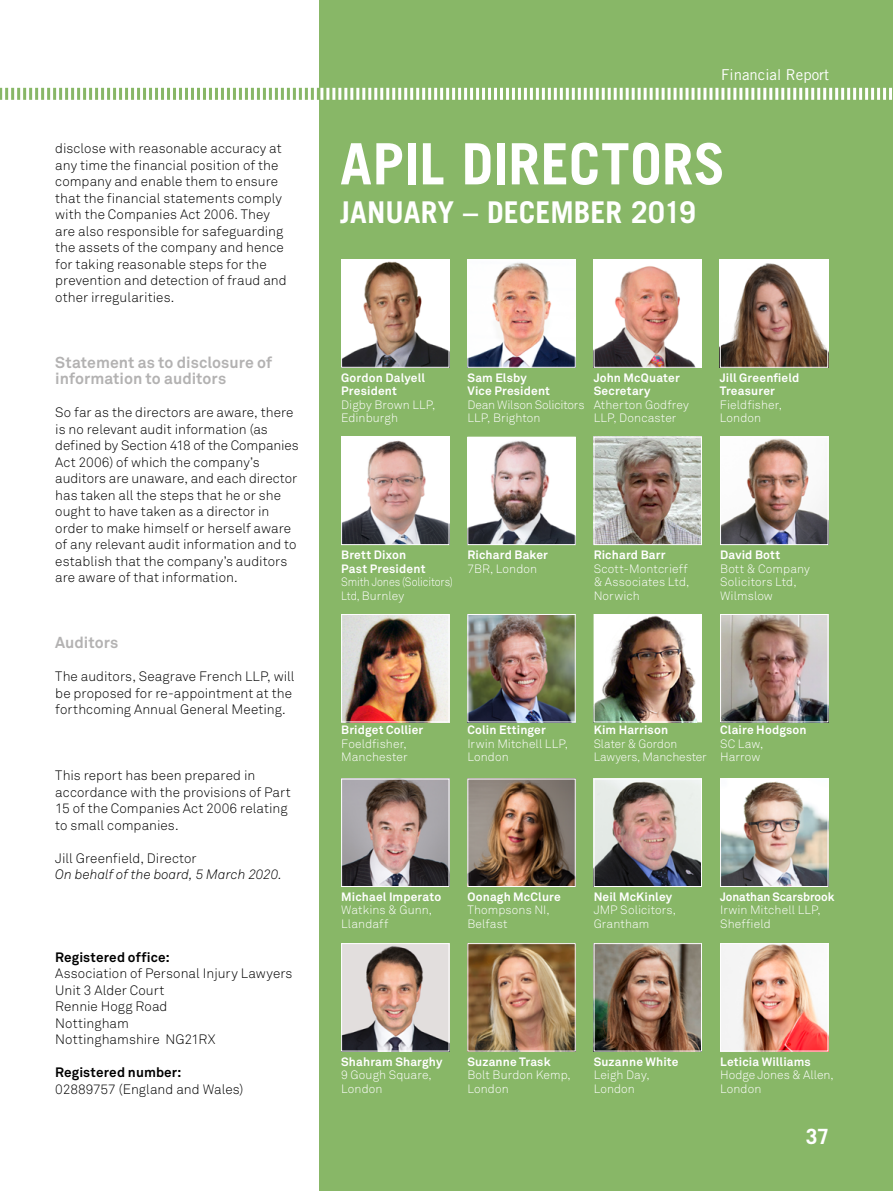
<style>
.page{position:relative;width:893px;height:1191px;background:#fff}
.page>*{position:absolute;margin:0;border:0;box-sizing:border-box;transform-origin:0 0}
.t1{font:700 57px "Trade Gothic";color:#fff}
.t2{font:700 30px "Trade Gothic";color:#fff}
.t3{font:700 21px "Trade Gothic";color:#fff}
.t4{font:700 15.75px/16.5px "Akkurat";color:#b3b2b2}
.t5{font:15px "Trade Gothic";color:#fff}
.t6{font:300 13.5px/16.5px "Akkurat";letter-spacing:.005em;color:#000}
.t7{font:700 13.5px "Akkurat";letter-spacing:.01em;color:#000}
.t8{font:italic 300 13.5px "Akkurat";color:#000}
.t9{font:300 12px/13.5px "Akkurat";letter-spacing:.01em;color:#fff}
.t10{font:700 12px/13.5px "Akkurat";letter-spacing:.015em;color:#fff}
.t11{font:300 12px/13.5px "Akkurat";letter-spacing:-.01em;color:#fff;scale:.9 1}
.t12{font:300 12px/13.5px "Akkurat";letter-spacing:-.01em;color:#fff}
.t13{font:700 12px "Akkurat";letter-spacing:-.005em;color:#fff}
</style>
<div class="page">
<div style="left:320px;top:0;width:573px;height:1191px;background:#88b767"></div>
<img style="left:343px;top:261px;width:104px;height:105px">
<div style="left:341px;top:259px;width:108px;height:109px;border:1px solid #fff"></div>
<img style="left:469px;top:439px;width:105px;height:104px">
<div style="left:467px;top:437px;width:109px;height:108px;border:1px solid #fff"></div>
<img style="left:596px;top:616px;width:104px;height:104px">
<div style="left:594px;top:614px;width:108px;height:108px;border:1px solid #fff"></div>
<img style="left:722px;top:780px;width:104px;height:105px">
<div style="left:720px;top:778px;width:108px;height:109px;border:1px solid #fff"></div>
<img style="left:469px;top:261px;width:105px;height:105px">
<div style="left:467px;top:259px;width:109px;height:109px;border:1px solid #fff"></div>
<img style="left:596px;top:439px;width:104px;height:104px">
<div style="left:594px;top:437px;width:108px;height:108px;border:1px solid #fff"></div>
<img style="left:722px;top:616px;width:104px;height:104px">
<div style="left:720px;top:614px;width:108px;height:108px;border:1px solid #fff"></div>
<img style="left:343px;top:945px;width:104px;height:104px">
<div style="left:341px;top:943px;width:108px;height:108px;border:1px solid #fff"></div>
<img style="left:596px;top:261px;width:104px;height:105px">
<div style="left:594px;top:259px;width:108px;height:109px;border:1px solid #fff"></div>
<img style="left:722px;top:439px;width:104px;height:104px">
<div style="left:720px;top:437px;width:108px;height:108px;border:1px solid #fff"></div>
<img style="left:343px;top:780px;width:104px;height:105px">
<div style="left:341px;top:778px;width:108px;height:109px;border:1px solid #fff"></div>
<img style="left:469px;top:945px;width:105px;height:104px">
<div style="left:467px;top:943px;width:109px;height:108px;border:1px solid #fff"></div>
<img style="left:722px;top:261px;width:104px;height:105px">
<div style="left:720px;top:259px;width:108px;height:109px;border:1px solid #fff"></div>
<img style="left:343px;top:616px;width:104px;height:104px">
<div style="left:341px;top:614px;width:108px;height:108px;border:1px solid #fff"></div>
<img style="left:469px;top:780px;width:105px;height:105px">
<div style="left:467px;top:778px;width:109px;height:109px;border:1px solid #fff"></div>
<img style="left:596px;top:945px;width:104px;height:104px">
<div style="left:594px;top:943px;width:108px;height:108px;border:1px solid #fff"></div>
<img style="left:343px;top:439px;width:104px;height:104px">
<div style="left:341px;top:437px;width:108px;height:108px;border:1px solid #fff"></div>
<img style="left:469px;top:616px;width:105px;height:104px">
<div style="left:467px;top:614px;width:109px;height:108px;border:1px solid #fff"></div>
<img style="left:596px;top:780px;width:104px;height:105px">
<div style="left:594px;top:778px;width:108px;height:109px;border:1px solid #fff"></div>
<img style="left:722px;top:945px;width:104px;height:104px">
<div style="left:720px;top:943px;width:108px;height:108px;border:1px solid #fff"></div>
<svg style="left:0;top:88px;width:892px;height:12px"></svg>
<p class="t6" style="left:55px;top:140px;width:233px">disclose with reasonable accuracy at any time the financial position of the company and enable them to ensure that the financial statements comply with the Companies Act 2006. They are also responsible for safeguarding the assets of the company and hence for taking reasonable steps for the prevention and detection of fraud and other irregularities.</p>
<p class="t4" style="left:55px;top:354px;width:218px">Statement as to disclosure of information to auditors</p>
<p class="t6" style="left:55px;top:404px;width:245px">So far as the directors are aware, there is no relevant audit information (as defined by Section 418 of the Companies Act 2006) of which the company’s auditors are unaware, and each director has taken all the steps that he or she ought to have taken as a director in order to make himself or herself aware of any relevant audit information and to establish that the company’s auditors are aware of that information.</p>
<p class="t4" style="left:55px;top:634px;width:65px">Auditors</p>
<p class="t6" style="left:55px;top:668px;width:241px">The auditors, Seagrave French LLP, will be proposed for re-appointment at the forthcoming Annual General Meeting.</p>
<p class="t6" style="left:55px;top:767px;width:237px">This report has been prepared in accordance with the provisions of Part<br>15 of the Companies Act 2006 relating to small companies.</p>
<p class="t6" style="left:55px;top:850px;width:143px">Jill Greenfield, Director</p>
<p class="t8" style="left:55px;top:866px;width:228px">On behalf of the board, 5 March 2020.</p>
<p class="t7" style="left:55px;top:948px;width:116px">Registered office:</p>
<p class="t6" style="left:55px;top:965px;width:239px">Association of Personal Injury Lawyers<br>Unit 3 Alder Court<br>Rennie Hogg Road<br>Nottingham<br>Nottinghamshire NG21RX</p>
<p class="t7" style="left:55px;top:1064px;width:128px">Registered number:</p>
<p class="t6" style="left:55px;top:1081px;width:190px">02889757 (England and Wales)</p>
<p class="t5" style="left:721px;top:66px;width:109px">Financial Report</p>
<h1 class="t1" style="left:340px;top:129px;width:387px">APIL DIRECTORS</h1>
<h2 class="t2" style="left:340px;top:194px;width:357px">JANUARY – DECEMBER 2019</h2>
<p class="t10" style="left:341px;top:371px;width:85px">Gordon Dalyell<br>President</p>
<p class="t9" style="left:341px;top:398px;width:96px">Digby Brown LLP,<br>Edinburgh</p>
<p class="t10" style="left:467px;top:371px;width:84px">Sam Elsby<br>Vice President</p>
<p class="t12" style="left:467px;top:398px;width:119px">Dean Wilson Solicitors<br>LLP, Brighton</p>
<p class="t10" style="left:594px;top:371px;width:88px">John McQuater<br>Secretary</p>
<p class="t9" style="left:594px;top:398px;width:97px">Atherton Godfrey<br>LLP, Doncaster</p>
<p class="t10" style="left:720px;top:371px;width:81px">Jill Greenfield<br>Treasurer</p>
<p class="t9" style="left:720px;top:398px;width:63px">Fieldfisher,<br>London</p>
<p class="t10" style="left:341px;top:548px;width:86px">Brett Dixon<br>Past President</p>
<p class="t11" style="left:341px;top:575px;width:126px">Smith Jones (Solicitors)<br>Ltd, Burnley</p>
<p class="t10" style="left:467px;top:548px;width:82px">Richard Baker</p>
<p class="t9" style="left:467px;top:562px;width:71px">7BR, London</p>
<p class="t10" style="left:594px;top:548px;width:73px">Richard Barr</p>
<p class="t9" style="left:594px;top:562px;width:97px">Scott-Montcrieff &amp; Associates Ltd,<br>Norwich</p>
<p class="t10" style="left:720px;top:548px;width:62px">David Bott</p>
<p class="t9" style="left:720px;top:562px;width:91px">Bott &amp; Company<br>Solicitors Ltd,<br>Wilmslow</p>
<p class="t10" style="left:341px;top:723px;width:84px">Bridget Collier</p>
<p class="t9" style="left:341px;top:737px;width:68px">Foeldfisher,<br>Manchester</p>
<p class="t10" style="left:467px;top:723px;width:80px">Colin Ettinger</p>
<p class="t9" style="left:467px;top:737px;width:102px">Irwin Mitchell LLP,<br>London</p>
<p class="t10" style="left:594px;top:723px;width:76px">Kim Harrison</p>
<p class="t9" style="left:594px;top:737px;width:115px">Slater &amp; Gordon<br>Lawyers, Manchester</p>
<p class="t10" style="left:720px;top:723px;width:88px">Claire Hodgson</p>
<p class="t9" style="left:720px;top:737px;width:45px">SC Law,<br>Harrow</p>
<p class="t10" style="left:341px;top:890px;width:102px">Michael Imperato</p>
<p class="t9" style="left:341px;top:903px;width:92px">Watkins &amp; Gunn,<br>Llandaff</p>
<p class="t10" style="left:467px;top:890px;width:95px">Oonagh McClure</p>
<p class="t9" style="left:467px;top:903px;width:84px">Thompsons NI,<br>Belfast</p>
<p class="t10" style="left:594px;top:890px;width:80px">Neil McKinley</p>
<p class="t9" style="left:594px;top:903px;width:84px">JMP Solicitors,<br>Grantham</p>
<p class="t13" style="left:720px;top:889px;width:116px">Jonathan Scarsbrook</p>
<p class="t9" style="left:720px;top:903px;width:102px">Irwin Mitchell LLP,<br>Sheffield</p>
<p class="t10" style="left:341px;top:1054px;width:103px">Shahram Sharghy</p>
<p class="t9" style="left:341px;top:1068px;width:92px">9 Gough Square,<br>London</p>
<p class="t10" style="left:467px;top:1054px;width:85px">Suzanne Trask</p>
<p class="t9" style="left:467px;top:1068px;width:105px">Bolt Burdon Kemp,<br>London</p>
<p class="t10" style="left:594px;top:1054px;width:86px">Suzanne White</p>
<p class="t9" style="left:594px;top:1068px;width:57px">Leigh Day,<br>London</p>
<p class="t10" style="left:720px;top:1054px;width:92px">Leticia Williams</p>
<p class="t9" style="left:720px;top:1068px;width:115px">Hodge Jones &amp; Allen,<br>London</p>
<h3 class="t3" style="left:806px;top:1123px;width:25px">37</h3>
</div>
